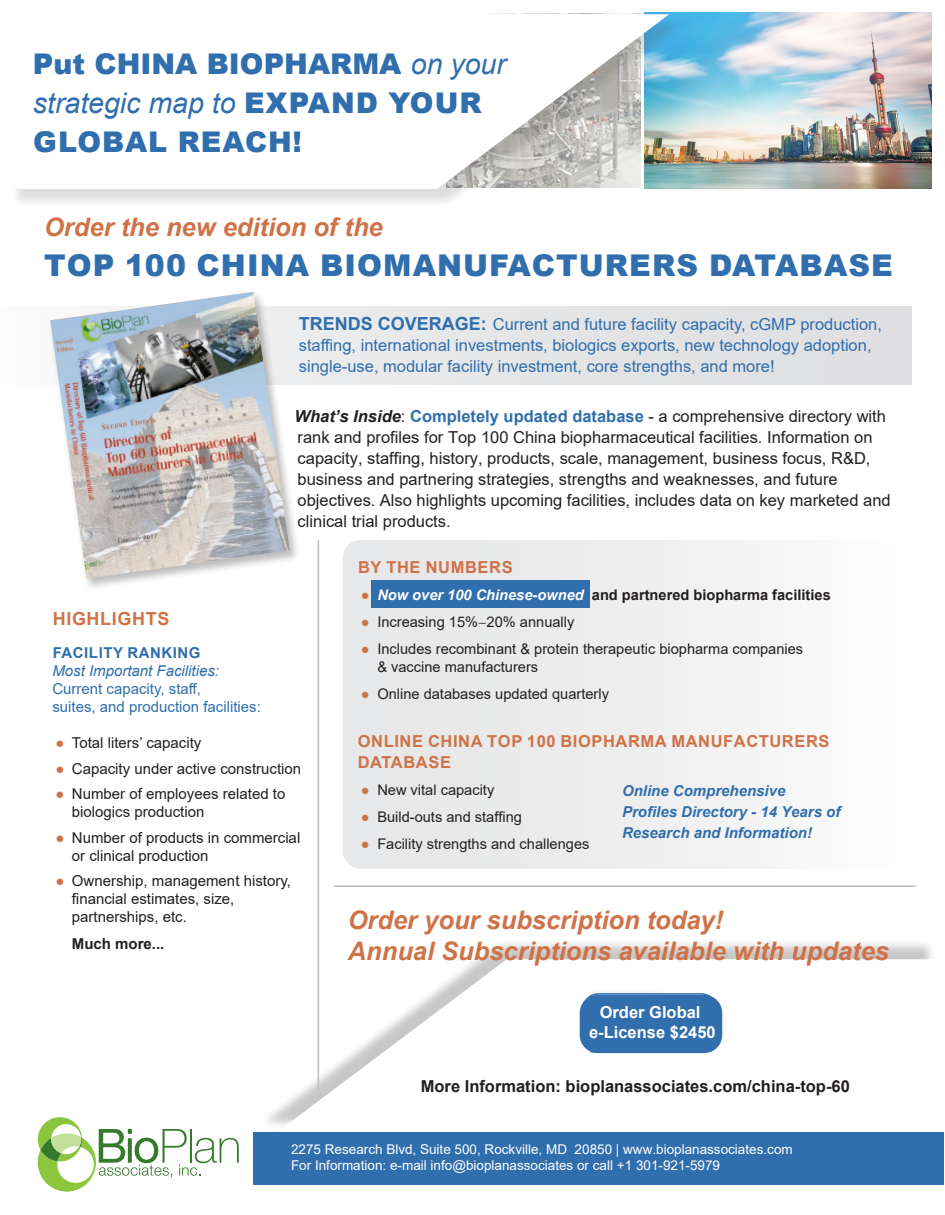
<style>
.page{position:relative;width:945px;height:1215px;background:#fff}
.page>*{position:absolute;margin:0;border:0;box-sizing:border-box;transform-origin:0 0}
.t1{font:900 30px "Arial";letter-spacing:.035em;color:#306ead}
.t2{font:900 28.5px/39px "Arial";color:#306ead}
.t3{font:italic 700 25.5px/30.6px "Arial";color:#cf7247}
.t4{font:700 18px "Arial";letter-spacing:.035em;color:#cf7247}
.t5{font:16.5px/21px "Arial";color:#231f20}
.t6{font:16.5px/21px "Arial";color:#306ead}
.t7{font:700 16.5px/21px "Arial";letter-spacing:.035em;color:#cf7247}
.t8{font:700 16.5px "Arial";color:#231f20}
.t9{font:700 16.5px/19.8px "Arial";color:#fff;text-align:center}
.t10{font:15px/18px "Arial";color:#231f20}
.t11{font:15px/18px "Arial";color:#306ead}
.t12{font:italic 700 15px/21px "Arial";color:#306ead}
.t13{font:700 15px "Arial";color:#231f20}
.t14{font:14.7px/18px "Arial";color:#231f20}
.t15{font:700 14.7px "Arial";color:#231f20}
.t16{font:13.5px/16.2px "Arial";color:#fff}
.s1{font-weight:400;font-style:italic}
.s2{font-weight:700;font-size:18px}
.s3{font-weight:700;font-style:italic}
.s4{font-weight:700;color:#306ead}
.s5{font-weight:700}
.s6{font-style:italic}
.s7{color:#cf7247}
.s8{font-weight:400;color:#cf7247}
.s9{font-style:italic;color:#fff}
.s10{font-family:"Minion Pro"}
.s11{font-style:inherit}
</style>
<div class="page">
<img style="left:686px;top:13px;width:246px;height:175px">
<div style="left:260px;top:939px;width:675px;height:195px;background:#231f20;opacity:.25"></div>
<svg style="left:273px;top:958px;width:662px;height:174px"></svg>
<div style="left:253px;top:1132px;width:690px;height:52px;background:#306ead"></div>
<div style="left:301px;top:306px;width:611px;height:79px;background:#e3e3e4"></div>
<div style="left:10px;top:13px;width:676px;height:195px;background:#231f20;opacity:.15"></div>
<svg style="left:10px;top:12px;width:661px;height:178px"></svg>
<svg style="left:38px;top:1117px;width:201px;height:75px"></svg>
<div style="left:48px;top:290px;width:253px;height:301px;background:#231f20;opacity:.3"></div>
<img style="left:50px;top:292px;width:240px;height:287px">
<div style="left:590px;top:977px;width:161px;height:76px;background:#fff"></div>
<div style="left:580px;top:995px;width:142px;height:58px;background:#306ead;border-radius:18px"></div>
<div style="left:581px;top:993px;width:138px;height:60px;border:1px solid #306ead;border-radius:18px"></div>
<div style="left:343px;top:540px;width:556px;height:329px;background:linear-gradient(to right,#e4e4e5,#fafbfb);border-radius:18px"></div>
<hr style="left:318px;top:540px;width:1px;height:551px;background:#bcbdc0">
<hr style="left:334px;top:885px;width:582px;height:2px;background:#bcbdc0">
<div style="left:371px;top:580px;width:219px;height:28px;background:#306ead"></div>
<p class="t2" style="left:33px;top:44px;width:475px">Put CHINA BIOPHARMA <span class="s1">on your strategic map to</span> EXPAND YOUR<br>GLOBAL REACH!</p>
<p class="t3" style="left:44px;top:212px;width:340px">Order the new edition of the</p>
<p class="t1" style="left:44px;top:244px;width:850px">TOP 100 CHINA BIOMANUFACTURERS DATABASE</p>
<p class="t6" style="left:299px;top:314px;width:585px"><span class="s2">TRENDS COVERAGE:</span> Current and future facility capacity, cGMP production, staffing, international investments, biologics exports, new technology adoption, single-use, modular facility investment, core strengths, and more!</p>
<p class="t5" style="left:295px;top:406px;width:598px"><span class="s3">What’s Inside</span>: <span class="s4">Completely updated database</span> - a comprehensive directory with rank and profiles for Top 100 China biopharmaceutical facilities. Information on capacity, staffing, history, products, scale, management, business focus, R&amp;D, business and partnering strategies, strengths and weaknesses, and future objectives. Also highlights upcoming facilities, includes data on key marketed and clinical trial products.</p>
<p class="t4" style="left:53px;top:606px;width:118px">HIGHLIGHTS</p>
<p class="t11" style="left:52px;top:644px;width:210px"><span class="s5">FACILITY RANKING<br></span><span class="s6">Most Important Facilities:<br></span>Current capacity, staff,<br>suites, and production facilities:</p>
<p class="t10" style="left:55px;top:734px;width:147px"><span class="s7">●</span> Total liters’ capacity</p>
<p class="t10" style="left:55px;top:759px;width:247px"><span class="s7">●</span> Capacity under active construction</p>
<p class="t10" style="left:72px;top:785px;width:215px;text-indent:-16px"><span class="s7">●</span> Number of employees related to biologics production</p>
<p class="t10" style="left:72px;top:828px;width:230px;text-indent:-16px"><span class="s7">●</span> Number of products in commercial or clinical production</p>
<p class="t10" style="left:72px;top:872px;width:220px;text-indent:-16px"><span class="s7">●</span> Ownership, management history, financial estimates, size, partnerships, etc.</p>
<p class="t13" style="left:72px;top:933px;width:94px">Much more...</p>
<p class="t7" style="left:358px;top:557px;width:156px">BY THE NUMBERS</p>
<p class="t15" style="left:361px;top:584px;width:472px"><span class="s8">●</span> <span class="s9">Now over 100 Chinese-owned</span> and partnered biopharma facilities</p>
<p class="t14" style="left:361px;top:613px;width:215px"><span class="s7">●</span> Increasing 15%<span class="s10">−</span>20% annually</p>
<p class="t14" style="left:377px;top:640px;width:427px;text-indent:-16px"><span class="s7">●</span> Includes recombinant &amp; protein therapeutic biopharma companies &amp; vaccine manufacturers</p>
<p class="t14" style="left:361px;top:685px;width:250px"><span class="s7">●</span> Online databases updated quarterly</p>
<p class="t7" style="left:358px;top:731px;width:473px">ONLINE CHINA TOP 1<span class="s11">00</span> BIOPHARMA MANUFACTURERS<br>DATABASE</p>
<p class="t14" style="left:361px;top:781px;width:135px"><span class="s7">●</span> New vital capacity</p>
<p class="t14" style="left:361px;top:808px;width:163px"><span class="s7">●</span> Build-outs and staffing</p>
<p class="t14" style="left:361px;top:835px;width:230px"><span class="s7">●</span> Facility strengths and challenges</p>
<p class="t12" style="left:622px;top:781px;width:220px">Online Comprehensive<br>Profiles Directory <span class="s11">-</span> 14 Years of<br>Research and Information!</p>
<p class="t3" style="left:348px;top:906px;width:543px">Order your subscription today!<br>Annual <span class="s11">Subscriptions available with</span> updates</p>
<p class="t9" style="left:589px;top:1002px;width:128px">Order Global e-License $2450</p>
<p class="t8" style="left:421px;top:1075px;width:431px">More Information: bioplanassociates.com/china-top-60</p>
<p class="t16" style="left:291px;top:1141px;width:503px">2275 Research Blvd, Suite 500, Rockville, MD 20850 | www.bioplanassociates.com<br>For Information: e-mail info@bioplanassociates or call +1 301-921-5979</p>
</div>
